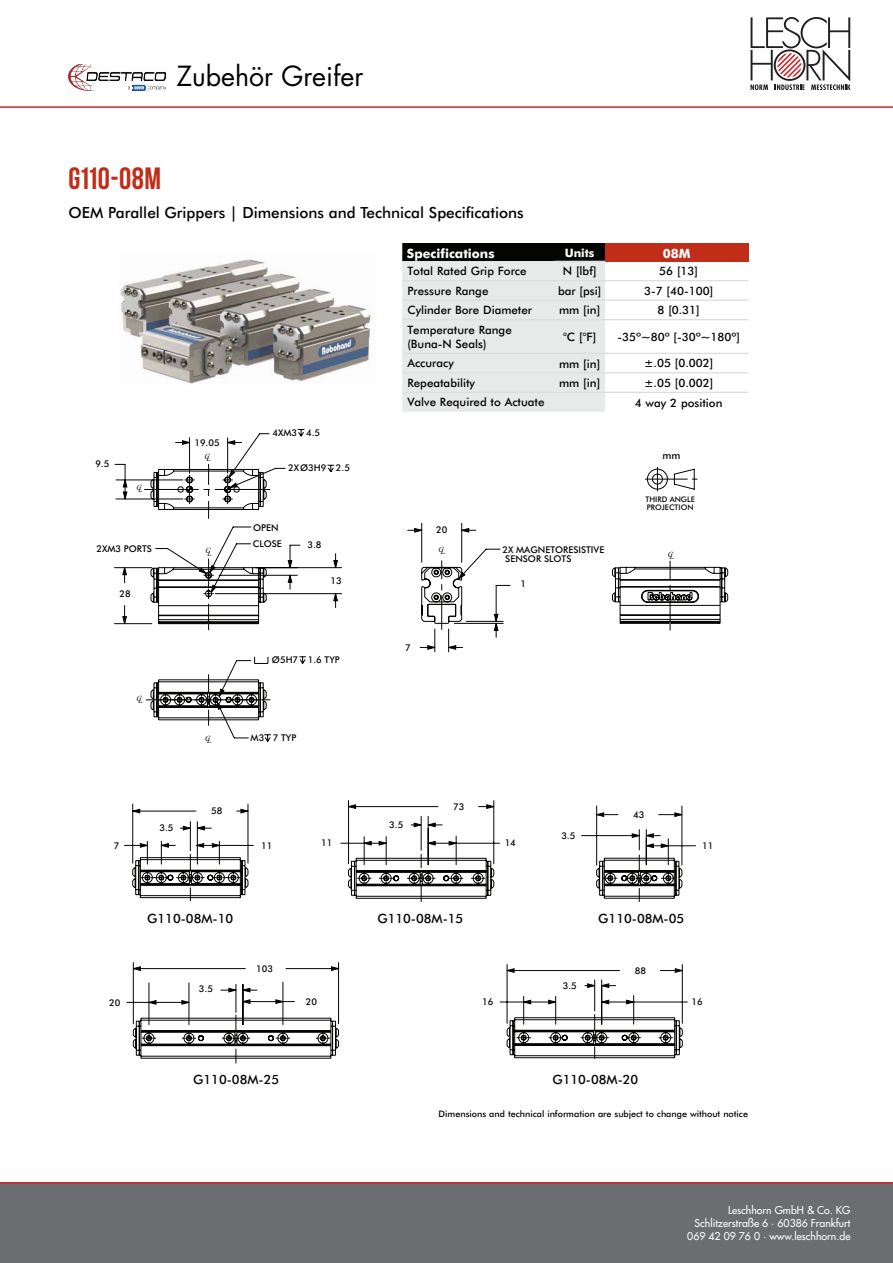
<style>
.page{position:relative;width:893px;height:1263px;background:#fff}
.page>*{position:absolute;margin:0;border:0;box-sizing:border-box;transform-origin:0 0}
.t1{font:30.75px "Bebas DSC";letter-spacing:.015em;color:#c02d19}
.t2{font:27px "Futura Std";color:#000}
.t3{font:500 15.45px "Futura BT";color:#040503}
.t4{font:500 12.9px "Futura BT";color:#040503}
.t5{font:700 12.9px "Futura BT";color:#fff}
.t6{font:500 11.7px "Futura BT";color:#040503}
.t7{font:500 11.55px/13.8px "Futura BT";color:#040503}
.t8{font:700 11.55px "Futura BT";color:#fff}
.t9{font:500 10.5px/12.6px "Futura Std";color:#fff;text-align:right}
.t10{font:500 10.2px "Futura BT";color:#040503}
.t11{font:500 9.3px/9.3px "Futura BT";color:#040503}
.t12{font:500 9px "Futura BT";color:#040503}
.t13{font:italic 7.8px "Times New Roman";letter-spacing:-.405em;color:#040503}
.t14{font:500 7.65px/8.2px "Futura BT";color:#040503}
.s1{font-weight:400}
</style>
<div class="page">
<div style="left:0;top:1182px;width:893px;height:81px;background:#6c6d70"></div>
<hr style="left:0;top:1182px;width:893px;height:2px;background:#d1232a">
<hr style="left:0;top:106px;width:893px;height:2px;background:#d1232a">
<svg style="left:750px;top:17px;width:100px;height:73px"></svg>
<svg style="left:127px;top:962px;width:213px;height:102px"></svg>
<svg style="left:499px;top:964px;width:189px;height:95px"></svg>
<svg style="left:124px;top:803px;width:130px;height:99px"></svg>
<svg style="left:340px;top:800px;width:356px;height:102px"></svg>
<img style="left:120px;top:259px;width:252px;height:125px">
<div style="left:605px;top:243px;width:143px;height:18px;background:#c02d19"></div>
<svg style="left:402px;top:243px;width:203px;height:169px;background:#cecfcf"></svg>
<hr style="left:554px;top:261px;width:51px;height:1px;background:#dcddde">
<hr style="left:402px;top:280px;width:152px;height:1px;background:#dcddde">
<hr style="left:554px;top:280px;width:51px;height:1px;background:#dcddde">
<hr style="left:605px;top:280px;width:143px;height:1px;background:#dcddde">
<hr style="left:402px;top:299px;width:152px;height:2px;background:#dcddde">
<hr style="left:554px;top:299px;width:51px;height:2px;background:#dcddde">
<hr style="left:605px;top:299px;width:143px;height:2px;background:#dcddde">
<hr style="left:402px;top:319px;width:152px;height:1px;background:#dcddde">
<hr style="left:554px;top:319px;width:51px;height:1px;background:#dcddde">
<hr style="left:605px;top:319px;width:143px;height:1px;background:#dcddde">
<hr style="left:402px;top:353px;width:152px;height:1px;background:#dcddde">
<hr style="left:554px;top:353px;width:51px;height:1px;background:#dcddde">
<hr style="left:605px;top:353px;width:143px;height:1px;background:#dcddde">
<hr style="left:402px;top:372px;width:152px;height:1px;background:#dcddde">
<hr style="left:554px;top:372px;width:51px;height:1px;background:#dcddde">
<hr style="left:605px;top:372px;width:143px;height:1px;background:#dcddde">
<hr style="left:402px;top:392px;width:152px;height:1px;background:#dcddde">
<hr style="left:554px;top:392px;width:51px;height:1px;background:#dcddde">
<hr style="left:605px;top:392px;width:143px;height:1px;background:#dcddde">
<svg style="left:114px;top:429px;width:614px;height:313px"></svg>
<img style="left:68px;top:64px;width:97px;height:26px">
<h2 class="t2" style="left:176px;top:59px;width:188px">Zubehör Greifer</h2>
<h1 class="t1" style="left:69px;top:162px;width:94px">G110-08M</h1>
<h3 class="t3" style="left:69px;top:203px;width:457px">OEM Parallel Grippers | Dimensions and Technical Specifications</h3>
<p class="t11" style="left:95px;top:459px;width:16px">9.5</p>
<p class="t13" style="left:137px;top:483px;width:8px">CL</p>
<p class="t11" style="left:96px;top:544px;width:57px">2XM3 PORTS</p>
<p class="t11" style="left:119px;top:589px;width:13px">28</p>
<p class="t11" style="left:194px;top:438px;width:27px">19.05</p>
<p class="t13" style="left:205px;top:452px;width:8px">CL</p>
<p class="t13" style="left:205px;top:546px;width:8px">CL</p>
<p class="t13" style="left:137px;top:694px;width:8px">CL</p>
<p class="t11" style="left:159px;top:823px;width:16px">3.5</p>
<p class="t13" style="left:205px;top:734px;width:8px">CL</p>
<p class="t11" style="left:211px;top:806px;width:13px">58</p>
<p class="t11" style="left:273px;top:428px;width:49px">4XM3 4.5</p>
<p class="t11" style="left:288px;top:463px;width:63px">2XØ3H9 2.5</p>
<p class="t11" style="left:253px;top:519px;width:31px;line-height:16.8px">OPEN<br>CLOSE</p>
<p class="t11" style="left:307px;top:540px;width:16px">3.8</p>
<p class="t11" style="left:330px;top:576px;width:13px">13</p>
<p class="t11" style="left:272px;top:655px;width:69px">Ø5H7 1.6 TYP</p>
<p class="t11" style="left:251px;top:733px;width:47px">M3 7 TYP</p>
<p class="t11" style="left:114px;top:840px;width:7px">7</p>
<p class="t11" style="left:261px;top:840px;width:13px">11</p>
<p class="t11" style="left:321px;top:838px;width:13px">11</p>
<p class="t5" style="left:407px;top:245px;width:89px">Specifications</p>
<p class="t8" style="left:565px;top:246px;width:31px">Units</p>
<p class="t5" style="left:663px;top:245px;width:29px">08M</p>
<p class="t7" style="left:407px;top:264px;width:121px">Total Rated Grip Force</p>
<p class="t6" style="left:563px;top:264px;width:35px">N [lbf]</p>
<p class="t7" style="left:659px;top:264px;width:40px">56 [13]</p>
<p class="t7" style="left:407px;top:283px;width:83px">Pressure Range</p>
<p class="t7" style="left:558px;top:284px;width:45px">bar [psi]</p>
<p class="t7" style="left:644px;top:283px;width:70px">3-7 [40-100]</p>
<p class="t7" style="left:407px;top:303px;width:126px">Cylinder Bore Diameter</p>
<p class="t6" style="left:559px;top:303px;width:43px">mm [in]</p>
<p class="t7" style="left:658px;top:303px;width:44px">8 [0.31]</p>
<p class="t7" style="left:407px;top:323px;width:106px">Temperature Range (Buna-N Seals)</p>
<p class="t6" style="left:563px;top:330px;width:35px">°C [°F]</p>
<p class="t7" style="left:617px;top:330px;width:124px">-35º~80º [-30º~180º]</p>
<p class="t7" style="left:407px;top:356px;width:48px">Accuracy</p>
<p class="t6" style="left:559px;top:356px;width:43px">mm [in]</p>
<p class="t7" style="left:644px;top:356px;width:71px">±.05 [0.002]</p>
<p class="t7" style="left:407px;top:376px;width:69px">Repeatability</p>
<p class="t6" style="left:559px;top:376px;width:43px">mm [in]</p>
<p class="t7" style="left:644px;top:376px;width:71px">±.05 [0.002]</p>
<p class="t7" style="left:407px;top:395px;width:139px">Valve Required to Actuate</p>
<p class="t7" style="left:635px;top:396px;width:89px">4 way 2 position</p>
<p class="t10" style="left:662px;top:449px;width:19px">mm</p>
<p class="t11" style="left:436px;top:525px;width:13px">20</p>
<p class="t13" style="left:439px;top:545px;width:8px">CL</p>
<p class="t11" style="left:405px;top:642px;width:7px">7</p>
<p class="t11" style="left:505px;top:545px;width:100px;text-indent:-3px">2X MAGNETORESISTIVE<br>SENSOR SLOTS</p>
<p class="t11" style="left:520px;top:579px;width:7px">1</p>
<p class="t14" style="left:645px;top:495px;width:51px">THIRD ANGLE<br>PROJECTION</p>
<p class="t13" style="left:668px;top:550px;width:8px">CL</p>
<p class="t11" style="left:389px;top:820px;width:16px">3.5</p>
<p class="t11" style="left:453px;top:802px;width:13px">73</p>
<p class="t11" style="left:505px;top:838px;width:13px">14</p>
<p class="t11" style="left:561px;top:831px;width:16px">3.5</p>
<p class="t11" style="left:633px;top:810px;width:13px">43</p>
<p class="t11" style="left:702px;top:841px;width:13px">11</p>
<p class="t4" style="left:147px;top:910px;width:87px">G110-08M-10</p>
<p class="t4" style="left:377px;top:910px;width:87px">G110-08M-15</p>
<p class="t4" style="left:598px;top:910px;width:87px">G110-08M-05</p>
<p class="t11" style="left:109px;top:998px;width:13px">20</p>
<p class="t11" style="left:199px;top:984px;width:16px">3.5</p>
<p class="t11" style="left:256px;top:964px;width:18px">103</p>
<p class="t11" style="left:306px;top:997px;width:13px">20</p>
<p class="t11" style="left:563px;top:981px;width:16px">3.5</p>
<p class="t11" style="left:635px;top:966px;width:13px">88</p>
<p class="t11" style="left:482px;top:997px;width:13px">16</p>
<p class="t11" style="left:692px;top:997px;width:13px">16</p>
<p class="t4" style="left:193px;top:1071px;width:87px">G110-08M-25</p>
<p class="t4" style="left:552px;top:1071px;width:87px">G110-08M-20</p>
<p class="t12" style="left:439px;top:1108px;width:311px">Dimensions and technical information are subject to change without notice</p>
<p class="t9" style="left:687px;top:1204px;width:165px">Leschhorn GmbH &amp; Co. KG<br>Schlitzerstraße 6 <span class="s1">·</span> 60386 Frankfurt<br>069 42 09 76 0 <span class="s1">·</span> www.leschhorn.de</p>
</div>
